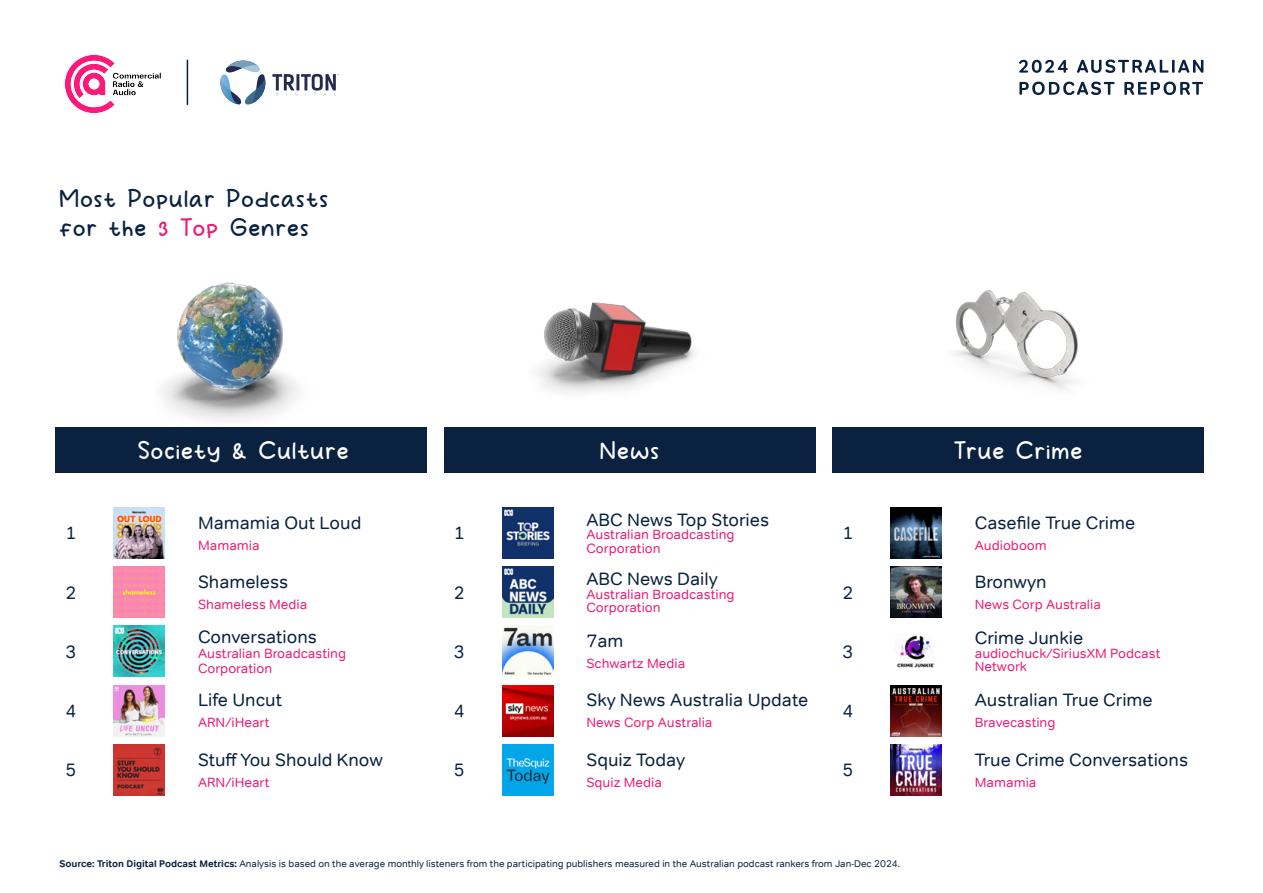
<style>
.page{position:relative;width:1263px;height:893px;background:#fff}
.page>*{position:absolute;margin:0;border:0;box-sizing:border-box;transform-origin:0 0}
.t1{font:24px/28.8px "First School";letter-spacing:.05em;color:#0a2240}
.t2{font:24px "First School";letter-spacing:.05em;color:#fff}
.t3{font:18px "Tondo";color:#0a2240}
.t4{font:13.5px/13.5px "Tondo";color:#e81f76}
.t5{font:9.75px "Tondo";color:#0a2240}
.s1{color:#e81f76}
.s2{font-weight:700}
</style>
<div class="page">
<hr style="left:187px;top:60px;width:1px;height:45px;background:#002342">
<svg style="left:220px;top:61px;width:45px;height:44px"></svg>
<svg style="left:272px;top:74px;width:67px;height:21px"></svg>
<svg style="left:1019px;top:82px;width:184px;height:13px"></svg>
<svg style="left:1019px;top:60px;width:184px;height:13px"></svg>
<div style="left:832px;top:427px;width:371px;height:46px;background:#0a2240"></div>
<div style="left:444px;top:427px;width:371px;height:46px;background:#0a2240"></div>
<div style="left:56px;top:427px;width:371px;height:46px;background:#0a2240"></div>
<img style="left:114px;top:508px;width:51px;height:51px">
<img style="left:502px;top:508px;width:51px;height:51px">
<img style="left:890px;top:508px;width:51px;height:51px">
<img style="left:114px;top:567px;width:51px;height:51px">
<img style="left:502px;top:567px;width:51px;height:51px">
<img style="left:890px;top:567px;width:51px;height:51px">
<img style="left:114px;top:626px;width:51px;height:51px">
<img style="left:502px;top:626px;width:51px;height:51px">
<img style="left:895px;top:634px;width:40px;height:34px">
<img style="left:114px;top:685px;width:51px;height:51px">
<img style="left:502px;top:685px;width:51px;height:51px">
<img style="left:890px;top:685px;width:51px;height:51px">
<img style="left:114px;top:744px;width:51px;height:51px">
<img style="left:502px;top:744px;width:51px;height:51px">
<img style="left:890px;top:744px;width:51px;height:51px">
<img style="left:953px;top:290px;width:125px;height:100px">
<img style="left:537px;top:302px;width:158px;height:91px">
<img style="left:160px;top:282px;width:140px;height:139px">
<img style="left:65px;top:55px;width:96px;height:58px">
<h1 class="t1" style="left:60px;top:185px;width:270px">Most Popular Podcasts for the <span class="s1">3 Top</span> Genres</h1>
<h1 class="t2" style="left:138px;top:439px;width:212px">Society &amp; Culture</h1>
<h1 class="t2" style="left:600px;top:439px;width:61px">News</h1>
<h1 class="t2" style="left:954px;top:439px;width:130px">True Crime</h1>
<h2 class="t3" style="left:66px;top:522px;width:12px">1</h2>
<h2 class="t3" style="left:198px;top:512px;width:165px">Mamamia Out Loud</h2>
<p class="t4" style="left:198px;top:538px;width:63px">Mamamia</p>
<h2 class="t3" style="left:454px;top:522px;width:12px">1</h2>
<h2 class="t3" style="left:586px;top:509px;width:184px">ABC News Top Stories</h2>
<p class="t4" style="left:586px;top:528px;width:150px">Australian Broadcasting<br>Corporation</p>
<h2 class="t3" style="left:842px;top:522px;width:12px">1</h2>
<h2 class="t3" style="left:975px;top:512px;width:162px">Casefile True Crime</h2>
<p class="t4" style="left:975px;top:538px;width:73px">Audioboom</p>
<h2 class="t3" style="left:66px;top:581px;width:12px">2</h2>
<h2 class="t3" style="left:198px;top:571px;width:92px">Shameless</h2>
<p class="t4" style="left:198px;top:598px;width:111px">Shameless Media</p>
<h2 class="t3" style="left:454px;top:581px;width:12px">2</h2>
<h2 class="t3" style="left:586px;top:568px;width:133px">ABC News Daily</h2>
<p class="t4" style="left:586px;top:587px;width:150px">Australian Broadcasting<br>Corporation</p>
<h2 class="t3" style="left:842px;top:581px;width:12px">2</h2>
<h2 class="t3" style="left:975px;top:571px;width:73px">Bronwyn</h2>
<p class="t4" style="left:975px;top:598px;width:128px">News Corp Australia</p>
<h2 class="t3" style="left:66px;top:641px;width:12px">3</h2>
<h2 class="t3" style="left:198px;top:626px;width:120px">Conversations</h2>
<p class="t4" style="left:198px;top:645px;width:150px;line-height:15px">Australian Broadcasting<br>Corporation</p>
<h2 class="t3" style="left:454px;top:641px;width:12px">3</h2>
<h2 class="t3" style="left:586px;top:630px;width:39px">7am</h2>
<p class="t4" style="left:586px;top:657px;width:100px">Schwartz Media</p>
<h2 class="t3" style="left:842px;top:641px;width:12px">3</h2>
<h2 class="t3" style="left:975px;top:627px;width:110px">Crime Junkie</h2>
<p class="t4" style="left:975px;top:646px;width:187px">audiochuck/SiriusXM Podcast<br>Network</p>
<h2 class="t3" style="left:66px;top:700px;width:12px">4</h2>
<h2 class="t3" style="left:198px;top:689px;width:85px">Life Uncut</h2>
<p class="t4" style="left:198px;top:716px;width:73px">ARN/iHeart</p>
<h2 class="t3" style="left:454px;top:700px;width:12px">4</h2>
<h2 class="t3" style="left:586px;top:689px;width:223px">Sky News Australia Update</h2>
<p class="t4" style="left:586px;top:716px;width:128px">News Corp Australia</p>
<h2 class="t3" style="left:842px;top:700px;width:12px">4</h2>
<h2 class="t3" style="left:975px;top:689px;width:179px">Australian True Crime</h2>
<p class="t4" style="left:975px;top:716px;width:82px">Bravecasting</p>
<h2 class="t3" style="left:66px;top:759px;width:12px">5</h2>
<h2 class="t3" style="left:198px;top:748px;width:186px">Stuff You Should Know</h2>
<p class="t4" style="left:198px;top:775px;width:73px">ARN/iHeart</p>
<h2 class="t3" style="left:454px;top:759px;width:12px">5</h2>
<h2 class="t3" style="left:586px;top:748px;width:100px">Squiz Today</h2>
<p class="t4" style="left:586px;top:775px;width:77px">Squiz Media</p>
<h2 class="t3" style="left:842px;top:759px;width:12px">5</h2>
<h2 class="t3" style="left:975px;top:748px;width:215px">True Crime Conversations</h2>
<p class="t4" style="left:975px;top:775px;width:63px">Mamamia</p>
<p class="t5" style="left:60px;top:857px;width:842px"><span class="s2">Source: Triton Digital Podcast Metrics:</span> Analysis is based on the average monthly listeners from the participating publishers measured in the Australian podcast rankers from Jan-Dec 2024.</p>
</div>
